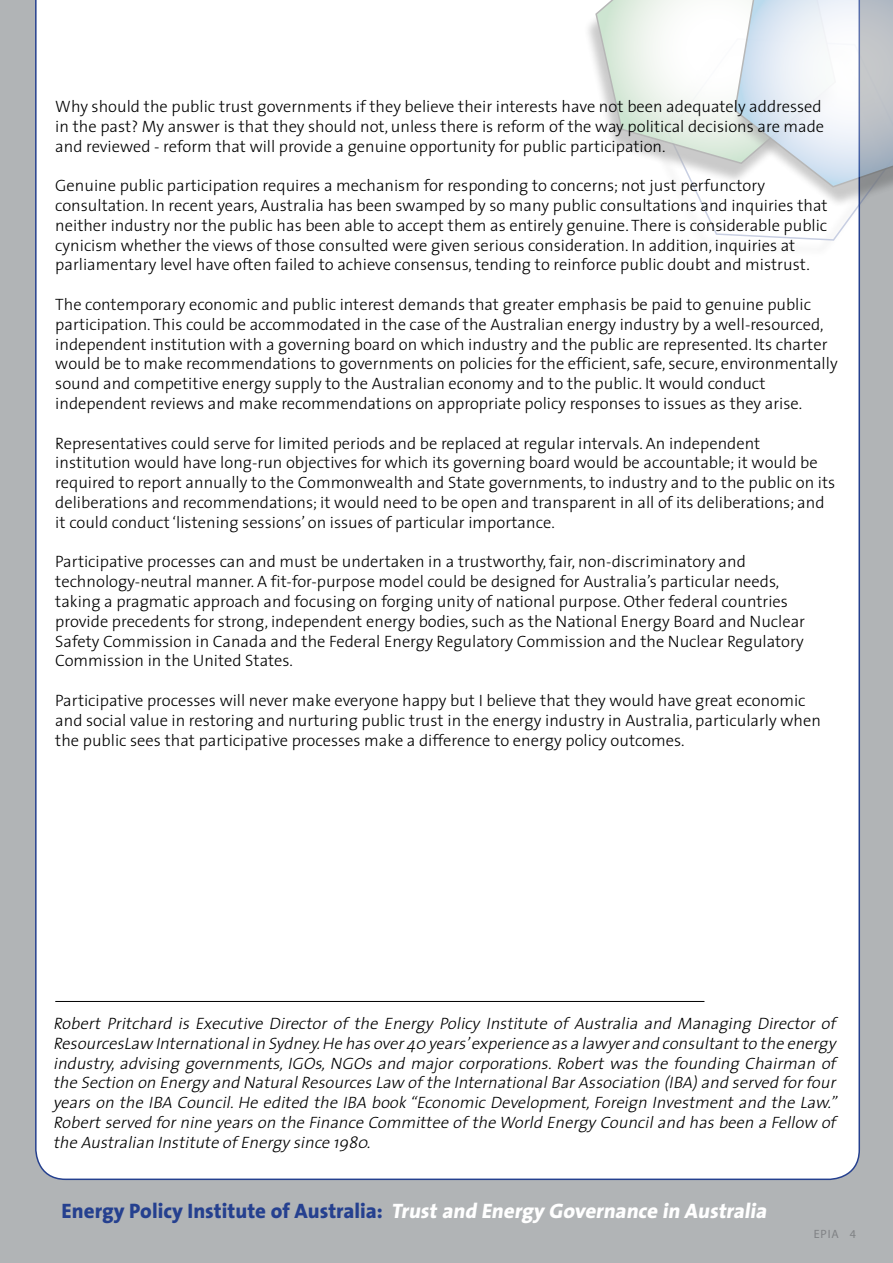
<style>
.page{position:relative;width:893px;height:1263px;background:#b1b4b6}
.page>*{position:absolute;margin:0;border:0;box-sizing:border-box;transform-origin:0 0}
.t1{font:800 21px "The Sans";color:#fff}
.t2{font:300 16.5px/19.8px "The Sans";color:#000}
.t3{font:italic 300 16.5px/19.8px "The Sans";letter-spacing:-.015em;color:#000}
.t4{font:12px "Myriad Pro";color:#808285}
.s1{color:#25408f}
</style>
<div class="page">
<div style="left:35px;top:0;width:825px;height:1180px;background:#fff"></div>
<div style="left:649px;top:40px;width:244px;height:218px;background:#000;opacity:.75"></div>
<svg style="left:667px;top:188px;width:226px;height:53px;background:#f1f2f3"></svg>
<div style="left:582px;top:0;width:256px;height:185px;background:#000;opacity:.75"></div>
<div style="left:732px;top:0;width:161px;height:209px;background:#000;opacity:.75"></div>
<svg style="left:594px;top:0;width:299px;height:188px;background:#e3e8ea"></svg>
<hr style="left:55px;top:1001px;width:649px;height:1px;background:#000">
<p class="t2" style="left:55px;top:96px;width:770px">Why should the public trust governments if they believe their interests have not been adequately addressed in the past? My answer is that they should not, unless there is reform of the way political decisions are made and reviewed - reform that will provide a genuine opportunity for public participation.</p>
<p class="t2" style="left:55px;top:175px;width:774px">Genuine public participation requires a mechanism for responding to concerns; not just perfunctory consultation. In recent years, Australia has been swamped by so many public consultations and inquiries that neither industry nor the public has been able to accept them as entirely genuine. There is considerable public cynicism whether the views of those consulted were given serious consideration. In addition, inquiries at parliamentary level have often failed to achieve consensus, tending to reinforce public doubt and mistrust.</p>
<p class="t2" style="left:55px;top:294px;width:784px">The contemporary economic and public interest demands that greater emphasis be paid to genuine public participation. This could be accommodated in the case of the Australian energy industry by a well-resourced, independent institution with a governing board on which industry and the public are represented. Its charter would be to make recommendations to governments on policies for the efficient, safe, secure, environmentally sound and competitive energy supply to the Australian economy and to the public. It would conduct independent reviews and make recommendations on appropriate policy responses to issues as they arise.</p>
<p class="t2" style="left:55px;top:433px;width:781px">Representatives could serve for limited periods and be replaced at regular intervals. An independent institution would have long-run objectives for which its governing board would be accountable; it would be required to report annually to the Commonwealth and State governments, to industry and to the public on its deliberations and recommendations; it would need to be open and transparent in all of its deliberations; and it could conduct ‘listening sessions’ on issues of particular importance.</p>
<p class="t2" style="left:55px;top:551px;width:751px">Participative processes can and must be undertaken in a trustworthy, fair, non-discriminatory and technology-neutral manner. A fit-for-purpose model could be designed for Australia’s particular needs, taking a pragmatic approach and focusing on forging unity of national purpose. Other federal countries provide precedents for strong, independent energy bodies, such as the National Energy Board and Nuclear Safety Commission in Canada and the Federal Energy Regulatory Commission and the Nuclear Regulatory Commission in the United States.</p>
<p class="t2" style="left:55px;top:690px;width:767px">Participative processes will never make everyone happy but I believe that they would have great economic and social value in restoring and nurturing public trust in the energy industry in Australia, particularly when the public sees that participative processes make a difference to energy policy outcomes.</p>
<p class="t3" style="left:53px;top:1013px;width:790px">Robert Pritchard is Executive Director of the Energy Policy Institute of Australia and Managing Director of ResourcesLaw Internationalin Sydney.Hehasover40 years’experienceasalawyerand consultantto theenergy industry,advising governments,IGOs,NGOs and major corporations.Robert was the founding Chairman of theSection on Energy and NaturalResourcesLaw oftheInternationalBarAssociation (IBA)and served forfour yearson theIBA Council.Heedited theIBA book“EconomicDevelopment,Foreign Investmentand theLaw.” Robertserved fornineyearson theFinanceCommitteeoftheWorld Energy Counciland hasbeen aFellow of theAustralian InstituteofEnergy since1980.</p>
<p class="t1" style="left:62px;top:1193px;width:711px"><span class="s1">E n e rgy Po l i cy I n st it u t e of Au st ra l i a :</span> Trustand Energy Governance in Australia</p>
<p class="t4" style="left:814px;top:1227px;width:44px">EPIA 4</p>
</div>
